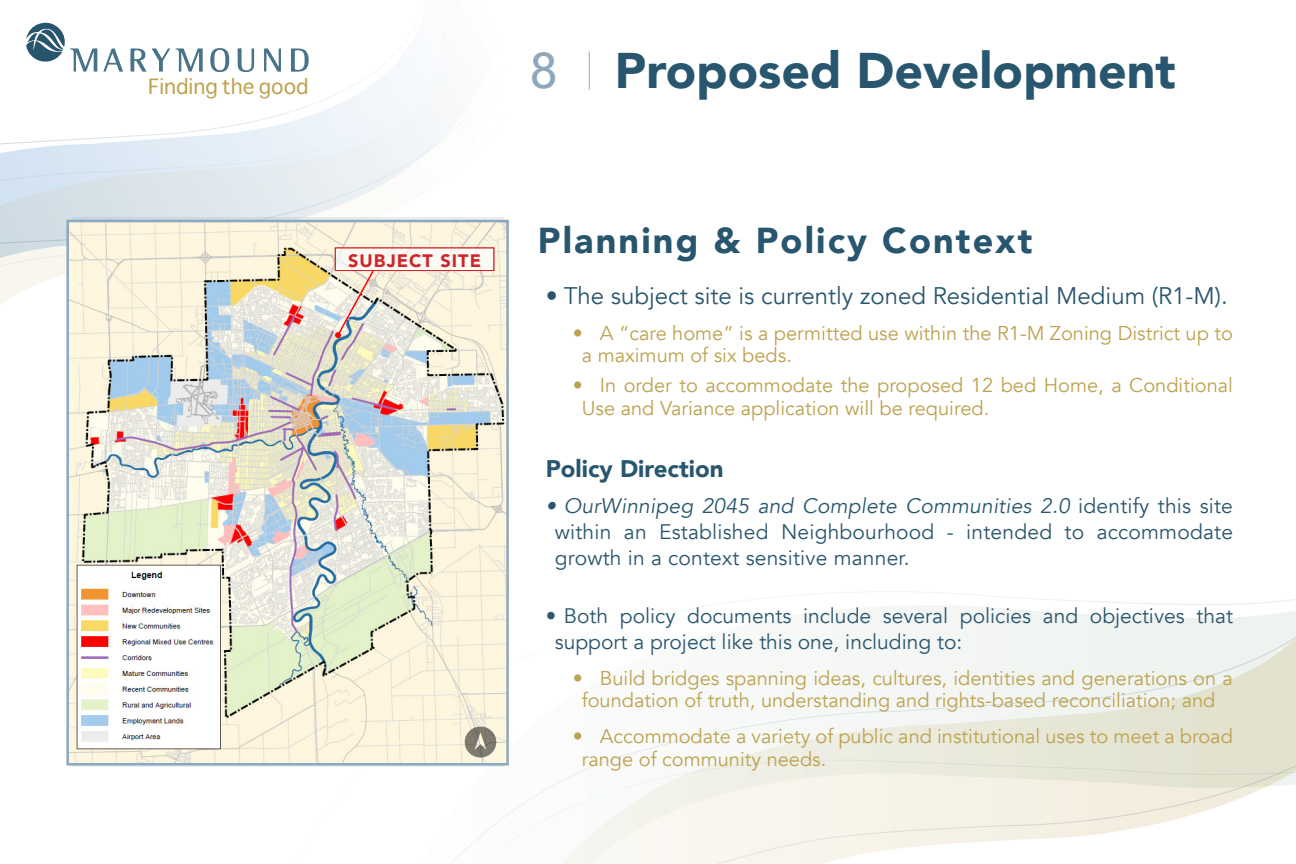
<style>
.page{position:relative;width:1296px;height:864px;background:#fff}
.page>*{position:absolute;margin:0;border:0;box-sizing:border-box;transform-origin:0 0}
.t1{font:900 50px "Avenir";color:#29566f}
.t2{font:500 50px "Avenir";color:#8ca8bf}
.t3{font:900 36px "Avenir";letter-spacing:.06em;color:#29566f}
.t4{font:24px "Avenir";color:#29566f}
.t5{font:900 24px "Avenir";color:#29566f}
.t6{font:21px/26px "Avenir";color:#29566f;text-align:justify}
.t7{font:20.55px "Sathu";color:#bda24e}
.t8{font:20px/22.5px "Avenir";color:#bea250}
.t9{font:900 18px "Avenir";letter-spacing:.06em;color:#d1232a}
.s1{font-style:italic}
</style>
<div class="page">
<svg style="left:0;top:48px;width:509px;height:257px"></svg>
<svg style="left:451px;top:591px;width:845px;height:273px"></svg>
<svg style="left:291px;top:48px;width:18px;height:24px"></svg>
<svg style="left:210px;top:48px;width:19px;height:24px"></svg>
<svg style="left:264px;top:48px;width:17px;height:24px"></svg>
<svg style="left:238px;top:48px;width:16px;height:24px"></svg>
<svg style="left:103px;top:48px;width:20px;height:24px"></svg>
<svg style="left:130px;top:48px;width:73px;height:24px"></svg>
<svg style="left:26px;top:22px;width:71px;height:50px"></svg>
<hr style="left:589px;top:51px;width:1px;height:39px;background:#8ca8bf">
<img style="left:69px;top:223px;width:437px;height:540px">
<div style="left:66px;top:220px;width:443px;height:546px;border:2px solid #8ca8bf"></div>
<svg style="left:335px;top:247px;width:159px;height:91px"></svg>
<img style="left:458px;top:726px;width:46px;height:33px">
<p class="t7" style="left:148px;top:69px;width:162px">Finding the good</p>
<p class="t9" style="left:348px;top:245px;width:134px">SUBJECT SITE</p>
<p class="t2" style="left:530px;top:28px;width:29px">8</p>
<p class="t1" style="left:615px;top:28px;width:562px">Proposed Development</p>
<p class="t3" style="left:538px;top:209px;width:496px">Planning &amp; Policy Context</p>
<p class="t4" style="left:546px;top:281px;width:684px">• The subject site is currently zoned Residential Medium (R1-M).</p>
<p class="t8" style="left:582px;top:322px;width:653px;text-indent:-9px">• A “care home” is a permitted use within the R1-M Zoning District up to a maximum of six beds.</p>
<p class="t8" style="left:582px;top:375px;width:653px;text-indent:-9px">• In order to accommodate the proposed 12 bed Home, a Conditional<br>Use and Variance application will be required.</p>
<p class="t5" style="left:546px;top:448px;width:179px">Policy Direction</p>
<p class="t6" style="left:555px;top:493px;width:680px;text-indent:-9px"><span class="s1">• OurWinnipeg 2045 and Complete Communities 2.0</span> identify this site within an Established Neighbourhood - intended to accommodate growth in a context sensitive manner.</p>
<p class="t6" style="left:555px;top:603px;width:680px;text-indent:-9px">• Both policy documents include several policies and objectives that support a project like this one, including to:</p>
<p class="t8" style="left:573px;top:667px;width:662px;text-align:center">• Build bridges spanning ideas, cultures, identities and generations on a foundation of truth, understanding and rights-based reconciliation; and</p>
<p class="t8" style="left:582px;top:726px;width:653px;text-indent:-9px">• Accommodate a variety of public and institutional uses to meet a broad range of community needs.</p>
</div>
